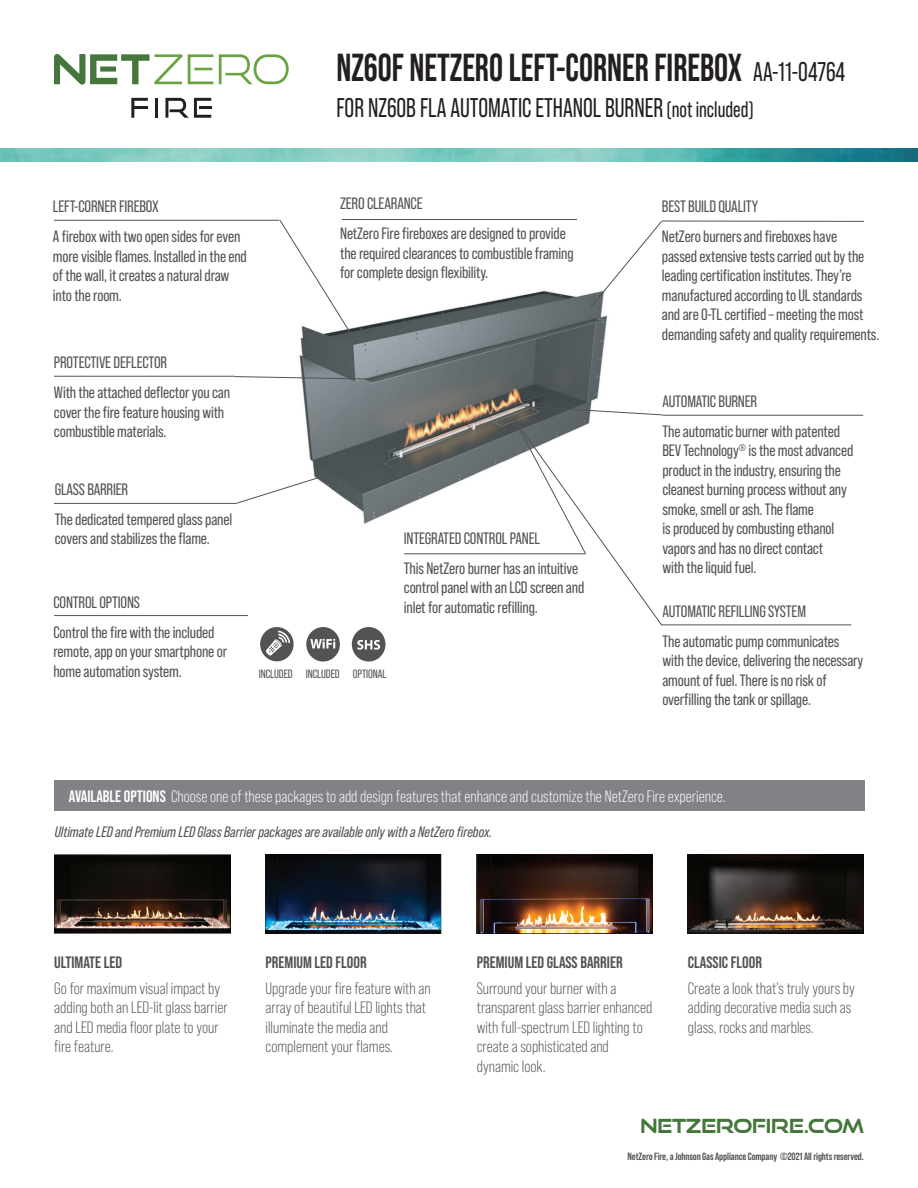
<style>
.page{position:relative;width:918px;height:1188px;background:#fff}
.page>*{position:absolute;margin:0;border:0;box-sizing:border-box;transform-origin:0 0}
.t1{font:700 39px "Bebas Neue Pro";color:#231f20;scale:.9 1}
.t2{font:27px "Bebas Neue Pro";color:#231f20;scale:.9 1}
.t3{font:700 19.5px "Good Times Rg";letter-spacing:-.01em;color:#45763b}
.t4{font:16.5px/19.5px "Bebas Neue Pro";letter-spacing:-.01em;color:#525353}
.t5{font:16.5px/19.5px "Bebas Neue Pro";color:#525353}
.t6{font:16.5px "Bebas Neue Pro";color:#fff}
.t7{font:700 16.5px "Bebas Neue Pro";color:#525353}
.t8{font:italic 15px "Bebas Neue Pro";color:#525353}
.t9{font:12px "Bebas Neue Pro";letter-spacing:-.01em;color:#525353}
.t10{font:700 10.5px "Bebas Neue Pro";letter-spacing:-.01em;color:#525353}
.s1{font-weight:400;font-size:27px}
.s2{font-size:22.5px}
.s3{font-weight:700}
</style>
<div class="page">
<img style="left:299px;top:290px;width:309px;height:234px">
<svg style="left:54px;top:54px;width:159px;height:31px"></svg>
<svg style="left:219px;top:54px;width:70px;height:30px"></svg>
<svg style="left:131px;top:98px;width:17px;height:20px"></svg>
<hr style="left:155px;top:98px;width:3px;height:20px;background:#231f20">
<svg style="left:165px;top:98px;width:46px;height:20px"></svg>
<img style="left:0;top:148px;width:918px;height:14px">
<svg style="left:306px;top:627px;width:34px;height:35px"></svg>
<svg style="left:260px;top:627px;width:34px;height:34px"></svg>
<svg style="left:352px;top:627px;width:33px;height:35px"></svg>
<hr style="left:54px;top:220px;width:225px;height:1px;background:#525353">
<hr style="left:54px;top:376px;width:181px;height:1px;background:#525353">
<hr style="left:54px;top:503px;width:181px;height:1px;background:#525353">
<hr style="left:54px;top:615px;width:194px;height:1px;background:#525353">
<hr style="left:662px;top:221px;width:202px;height:1px;background:#525353">
<hr style="left:662px;top:625px;width:189px;height:1px;background:#525353">
<hr style="left:662px;top:415px;width:201px;height:1px;background:#525353">
<hr style="left:404px;top:553px;width:181px;height:1px;background:#525353">
<hr style="left:342px;top:219px;width:235px;height:1px;background:#525353">
<svg style="left:234px;top:376px;width:140px;height:4px"></svg>
<svg style="left:234px;top:455px;width:156px;height:50px"></svg>
<svg style="left:589px;top:220px;width:74px;height:89px"></svg>
<svg style="left:279px;top:219px;width:76px;height:120px"></svg>
<svg style="left:512px;top:406px;width:151px;height:220px"></svg>
<img style="left:54px;top:854px;width:176px;height:80px">
<img style="left:688px;top:854px;width:176px;height:80px">
<img style="left:477px;top:854px;width:176px;height:80px">
<img style="left:266px;top:854px;width:176px;height:80px">
<div style="left:54px;top:781px;width:811px;height:30px;background:#808285"></div>
<h1 class="t1" style="left:336px;top:45px;width:567px">NZ60F NETZERO LEFT-CORNER FIREBOX <span class="s1">AA-11-04764</span></h1>
<h2 class="t2" style="left:336px;top:93px;width:465px">FOR NZ60B FLA AUTOMATIC ETHANOL BURNER <span class="s2">(not included)</span></h2>
<p class="t4" style="left:53px;top:191px;width:189px;line-height:30px">LEFT-CORNER FIREBOX<br>A firebox with two open sides for even</p>
<p class="t4" style="left:53px;top:246px;width:196px">more visible flames. Installed in the end of the wall, it creates a natural draw into the room.</p>
<p class="t4" style="left:340px;top:188px;width:227px;line-height:30px">ZERO CLEARANCE<br>NetZero Fire fireboxes are designed to provide</p>
<p class="t4" style="left:340px;top:243px;width:235px">the required clearances to combustible framing for complete design flexibility.</p>
<p class="t4" style="left:54px;top:347px;width:178px;line-height:30px">PROTECTIVE DEFLECTOR<br>With the attached deflector you can</p>
<p class="t4" style="left:54px;top:402px;width:172px">cover the fire feature housing with combustible materials.</p>
<p class="t4" style="left:55px;top:474px;width:179px;line-height:30px">GLASS BARRIER<br>The dedicated tempered glass panel</p>
<p class="t4" style="left:55px;top:529px;width:157px">covers and stabilizes the flame.</p>
<p class="t4" style="left:53px;top:587px;width:163px;line-height:30px">CONTROL OPTIONS<br>Control the fire with the included</p>
<p class="t4" style="left:53px;top:642px;width:175px">remote, app on your smartphone or home automation system.</p>
<p class="t4" style="left:404px;top:523px;width:176px;line-height:30px">INTEGRATED CONTROL PANEL<br>This NetZero burner has an intuitive</p>
<p class="t4" style="left:404px;top:578px;width:182px">control panel with an LCD screen and inlet for automatic refilling.</p>
<p class="t9" style="left:259px;top:667px;width:129px">INCLUDED INCLUDED OPTIONAL</p>
<p class="t4" style="left:662px;top:191px;width:177px;line-height:30px">BEST BUILD QUALITY<br>NetZero burners and fireboxes have</p>
<p class="t4" style="left:662px;top:246px;width:219px">passed extensive tests carried out by the leading certification institutes. They’re manufactured according to UL standards and are O-TL certified – meeting the most demanding safety and quality requirements.</p>
<p class="t4" style="left:662px;top:386px;width:179px;line-height:30px">AUTOMATIC BURNER<br>The automatic burner with patented</p>
<p class="t4" style="left:662px;top:441px;width:192px">BEV Technology<sup>®</sup> is the most advanced product in the industry, ensuring the cleanest burning process without any smoke, smell or ash. The flame<br>is produced by combusting ethanol vapors and has no direct contact<br>with the liquid fuel.</p>
<p class="t4" style="left:662px;top:596px;width:179px;line-height:30px">AUTOMATIC REFILLING SYSTEM<br>The automatic pump communicates</p>
<p class="t4" style="left:662px;top:651px;width:203px">with the device, delivering the necessary amount of fuel. There is no risk of overfilling the tank or spillage.</p>
<p class="t6" style="left:69px;top:787px;width:658px"><span class="s3">AVAILABLE OPTIONS</span> Choose one of these packages to add design features that enhance and customize the NetZero Fire experience.</p>
<p class="t8" style="left:55px;top:823px;width:439px">Ultimate LED and Premium LED Glass Barrier packages are available only with a NetZero firebox.</p>
<p class="t7" style="left:54px;top:953px;width:69px">ULTIMATE LED</p>
<p class="t5" style="left:54px;top:978px;width:175px">Go for maximum visual impact by adding both an LED-lit glass barrier and LED media floor plate to your fire feature.</p>
<p class="t7" style="left:266px;top:953px;width:103px">PREMIUM LED FLOOR</p>
<p class="t5" style="left:266px;top:978px;width:167px">Upgrade your fire feature with an array of beautiful LED lights that illuminate the media and complement your flames.</p>
<p class="t7" style="left:477px;top:953px;width:147px">PREMIUM LED GLASS BARRIER</p>
<p class="t5" style="left:477px;top:978px;width:177px">Surround your burner with a transparent glass barrier enhanced with full-spectrum LED lighting to create a sophisticated and dynamic look.</p>
<p class="t7" style="left:688px;top:953px;width:76px">CLASSIC FLOOR</p>
<p class="t5" style="left:688px;top:978px;width:168px">Create a look that’s truly yours by adding decorative media such as glass, rocks and marbles.</p>
<p class="t3" style="left:641px;top:1114px;width:225px">NETZEROFIRE.COM</p>
<p class="t10" style="left:628px;top:1150px;width:238px">NetZero Fire, a Johnson Gas Appliance Company ©2021 All rights reserved.</p>
</div>
